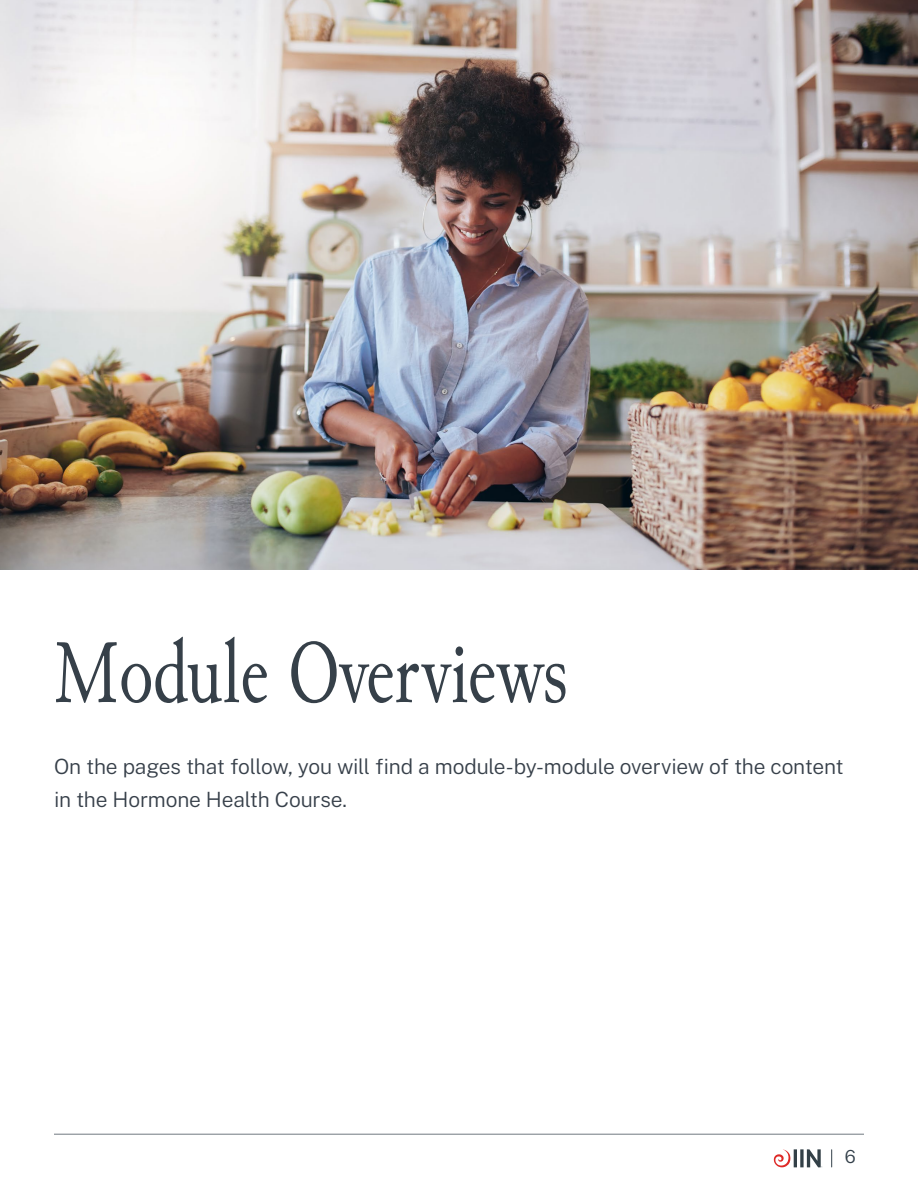
<style>
.page{position:relative;width:918px;height:1188px;background:#fff}
.page>*{position:absolute;margin:0;border:0;box-sizing:border-box;transform-origin:0 0}
.t1{font:condensed 90px "Junicode";letter-spacing:-.005em;color:#364049}
.t2{font:100 21px/33px "Public Sans";letter-spacing:-.01em;color:#37404a}
.t3{font:100 18px "Public Sans";color:#33404a}
</style>
<div class="page">
<svg style="left:831px;top:1150px;width:1px;height:17px"></svg>
<hr style="left:54px;top:1134px;width:810px;height:1px;background:#707980">
<svg style="left:774px;top:1149px;width:48px;height:18px"></svg>
<img style="left:0;top:0;width:918px;height:570px">
<h1 class="t1" style="left:54px;top:606px;width:515px">Module Overviews</h1>
<p class="t2" style="left:54px;top:749px;width:791px">On the pages that follow, you will find a module-by-module overview of the content in the Hormone Health Course.</p>
<p class="t3" style="left:845px;top:1143px;width:13px">6</p>
</div>
